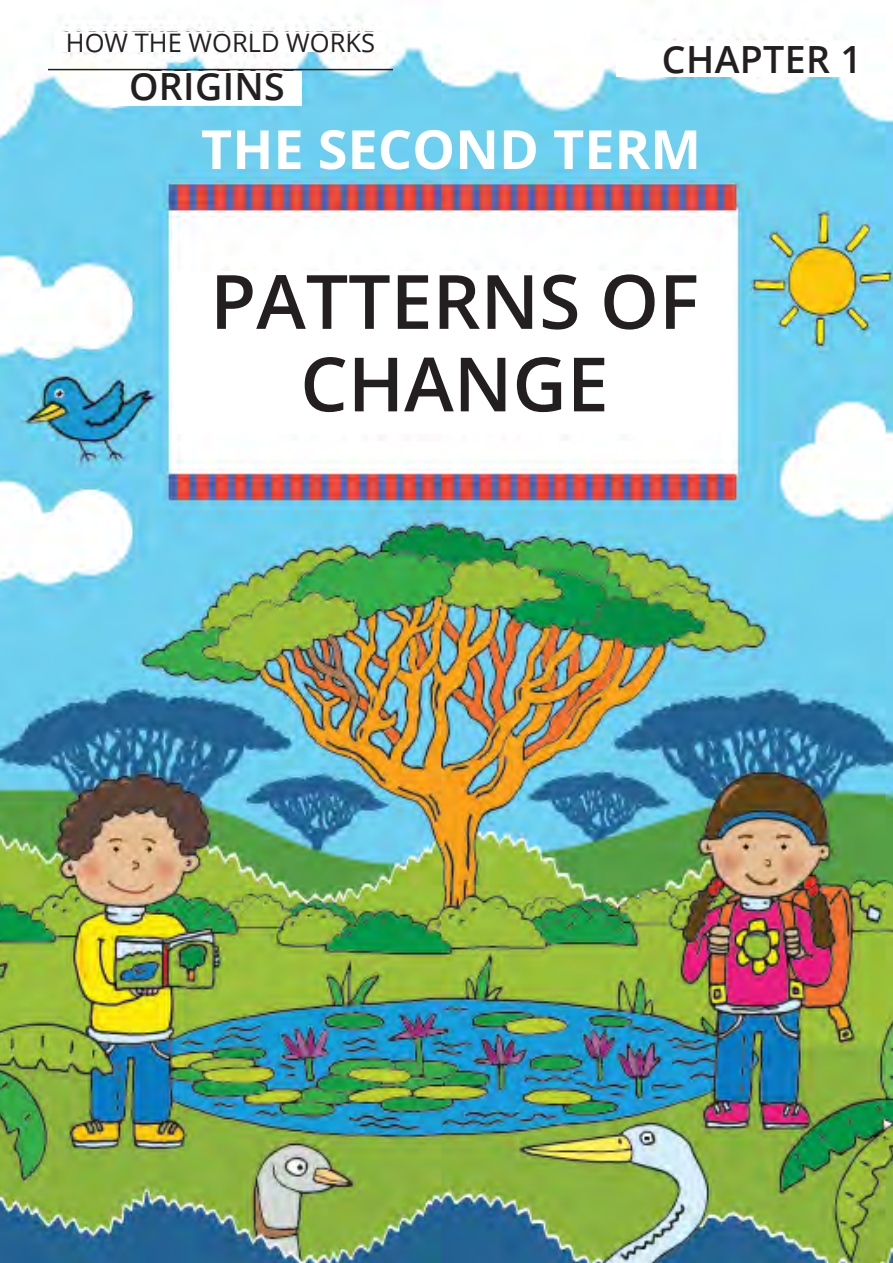
<style>
.page{position:relative;width:893px;height:1263px;background:#fff}
.page>*{position:absolute;margin:0;border:0;box-sizing:border-box;transform-origin:0 0}
.chapter_name{font:600 75px/82.5px "Open Sans";color:#231f20;text-align:center}
.chapter_name-2{font:700 54px "Open Sans";color:#fff}
.header_number{font:600 37.5px "Open Sans";letter-spacing:.01em;color:#231f20}
.theme_title{font:600 37.5px "Open Sans";letter-spacing:.01em;color:#231f20}
.text{font:25.5px "Open Sans";color:#231f20}
</style>
<div class="page">
<img style="left:0;top:15px;width:893px;height:1248px">
<div style="left:177px;top:271px;width:555px;height:163px;background:#fff"></div>
<div style="left:616px;top:42px;width:246px;height:34px;background:#fff"></div>
<div style="left:57px;top:32px;width:327px;height:20px;background:#fff"></div>
<div style="left:112px;top:71px;width:190px;height:35px;background:#fff"></div>
<hr style="left:48px;top:69px;width:345px;height:1px;background:#231f20">
<p class="text" style="left:66px;top:25px;width:311px">HOW THE WORLD WORKS</p>
<p class="theme_title" style="left:129px;top:61px;width:157px">ORIGINS</p>
<p class="header_number" style="left:662px;top:34px;width:202px">CHAPTER 1</p>
<p class="chapter_name-2" style="left:201px;top:111px;width:502px">THE SECOND TERM</p>
<p class="chapter_name" style="left:210px;top:259px;width:490px">PATTERNS OF<br>CHANGE</p>
</div>
